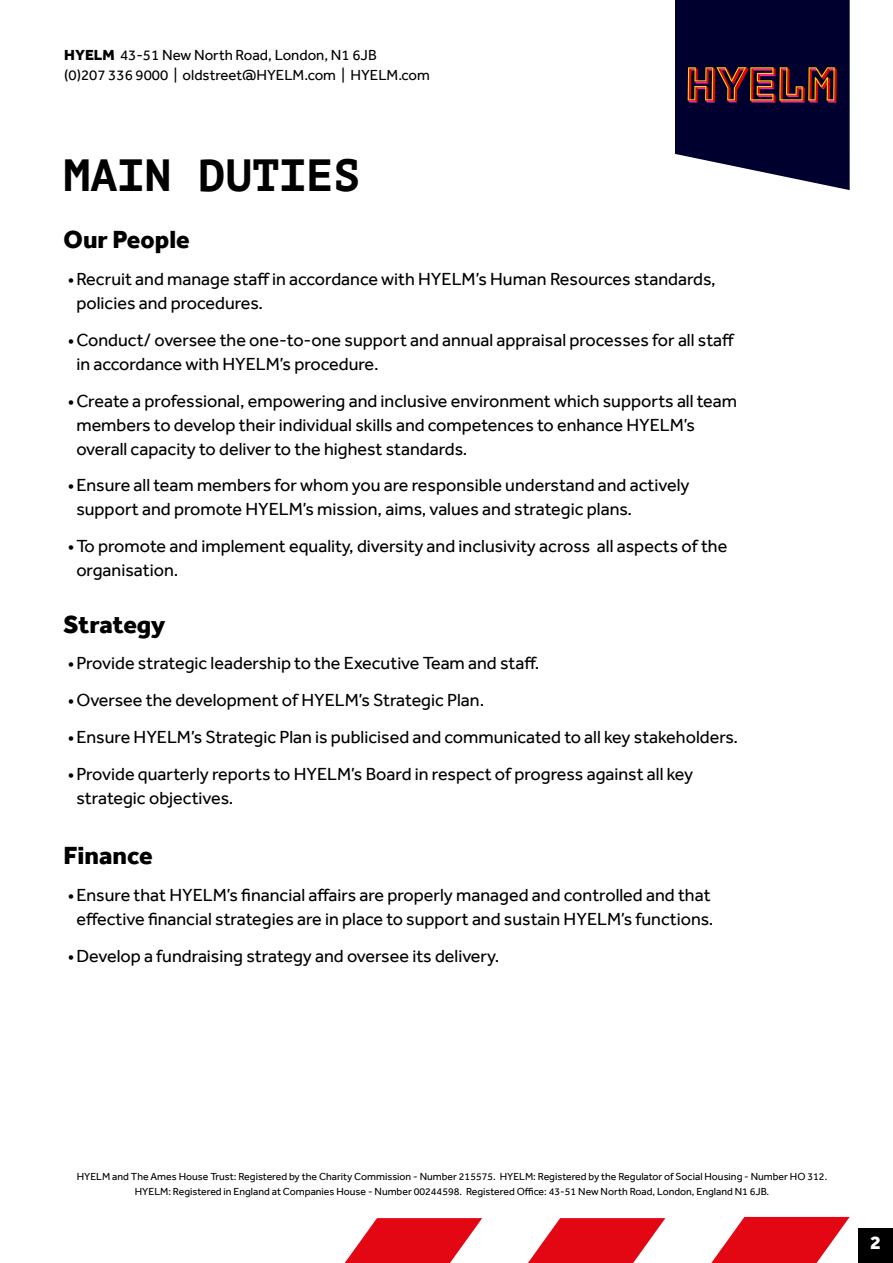
<style>
.page{position:relative;width:893px;height:1263px;background:#fff}
.page>*{position:absolute;margin:0;border:0;box-sizing:border-box;transform-origin:0 0}
.t1{font:700 45px "PT Mono";color:#000}
.t2{font:800 25.5px "Effra";color:#000}
.t3{font:800 19.5px "Effra";color:#fff}
.t4{font:18px/24px "Effra";color:#000}
.t5{font:15px/19.5px "Effra";color:#000}
.t6{font:10.5px/15px "Effra";color:#000;text-align:center}
.s1{font-weight:800}
</style>
<div class="page">
<div style="left:858px;top:1228px;width:35px;height:35px;background:#000"></div>
<svg style="left:675px;top:0;width:175px;height:190px;background:#281e41"></svg>
<svg style="left:528px;top:1218px;width:137px;height:45px"></svg>
<svg style="left:345px;top:1218px;width:137px;height:45px"></svg>
<svg style="left:711px;top:1217px;width:139px;height:46px"></svg>
<p class="t5" style="left:64px;top:45px;width:367px"><span class="s1">HYELM</span> 43-51 New North Road, London, N1 6JB<br>(0)207 336 9000 | oldstreet@HYELM.com | HYELM.com</p>
<h1 class="t1" style="left:64px;top:148px;width:298px">MAIN DUTIES</h1>
<h2 class="t2" style="left:64px;top:225px;width:128px">Our People</h2>
<p class="t4" style="left:76px;top:267px;width:641px;text-indent:-8px">•Recruit and manage staff in accordance with HYELM’s Human Resources standards, policies and procedures.</p>
<p class="t4" style="left:76px;top:328px;width:660px;text-indent:-8px">•Conduct/ oversee the one-to-one support and annual appraisal processes for all staff in accordance with HYELM’s procedure.</p>
<p class="t4" style="left:76px;top:388px;width:662px;text-indent:-8px">•Create a professional, empowering and inclusive environment which supports all team members to develop their individual skills and competences to enhance HYELM’s overall capacity to deliver to the highest standards.</p>
<p class="t4" style="left:76px;top:473px;width:615px;text-indent:-8px">•Ensure all team members for whom you are responsible understand and actively support and promote HYELM’s mission, aims, values and strategic plans.</p>
<p class="t4" style="left:76px;top:534px;width:652px;text-indent:-8px">•To promote and implement equality, diversity and inclusivity across all aspects of the organisation.</p>
<h2 class="t2" style="left:64px;top:609px;width:103px">Strategy</h2>
<p class="t4" style="left:68px;top:651px;width:473px">•Provide strategic leadership to the Executive Team and staff.</p>
<p class="t4" style="left:68px;top:688px;width:418px">•Oversee the development of HYELM’s Strategic Plan.</p>
<p class="t4" style="left:68px;top:725px;width:672px">•Ensure HYELM’s Strategic Plan is publicised and communicated to all key stakeholders.</p>
<p class="t4" style="left:76px;top:761px;width:618px;text-indent:-8px">•Provide quarterly reports to HYELM’s Board in respect of progress against all key strategic objectives.</p>
<h2 class="t2" style="left:64px;top:841px;width:91px">Finance</h2>
<p class="t4" style="left:68px;top:883px;width:647px;text-align:center">•Ensure that HYELM’s financial affairs are properly managed and controlled and that effective financial strategies are in place to support and sustain HYELM’s functions.</p>
<p class="t4" style="left:68px;top:944px;width:433px">•Develop a fundraising strategy and oversee its delivery.</p>
<p class="t6" style="left:77px;top:1169px;width:752px">HYELM and The Ames House Trust: Registered by the Charity Commission - Number 215575. HYELM: Registered by the Regulator of Social Housing - Number HO 312.<br>HYELM: Registered in England at Companies House - Number 00244598. Registered Office: 43-51 New North Road, London, England N1 6JB.</p>
<p class="t3" style="left:870px;top:1231px;width:12px">2</p>
</div>
